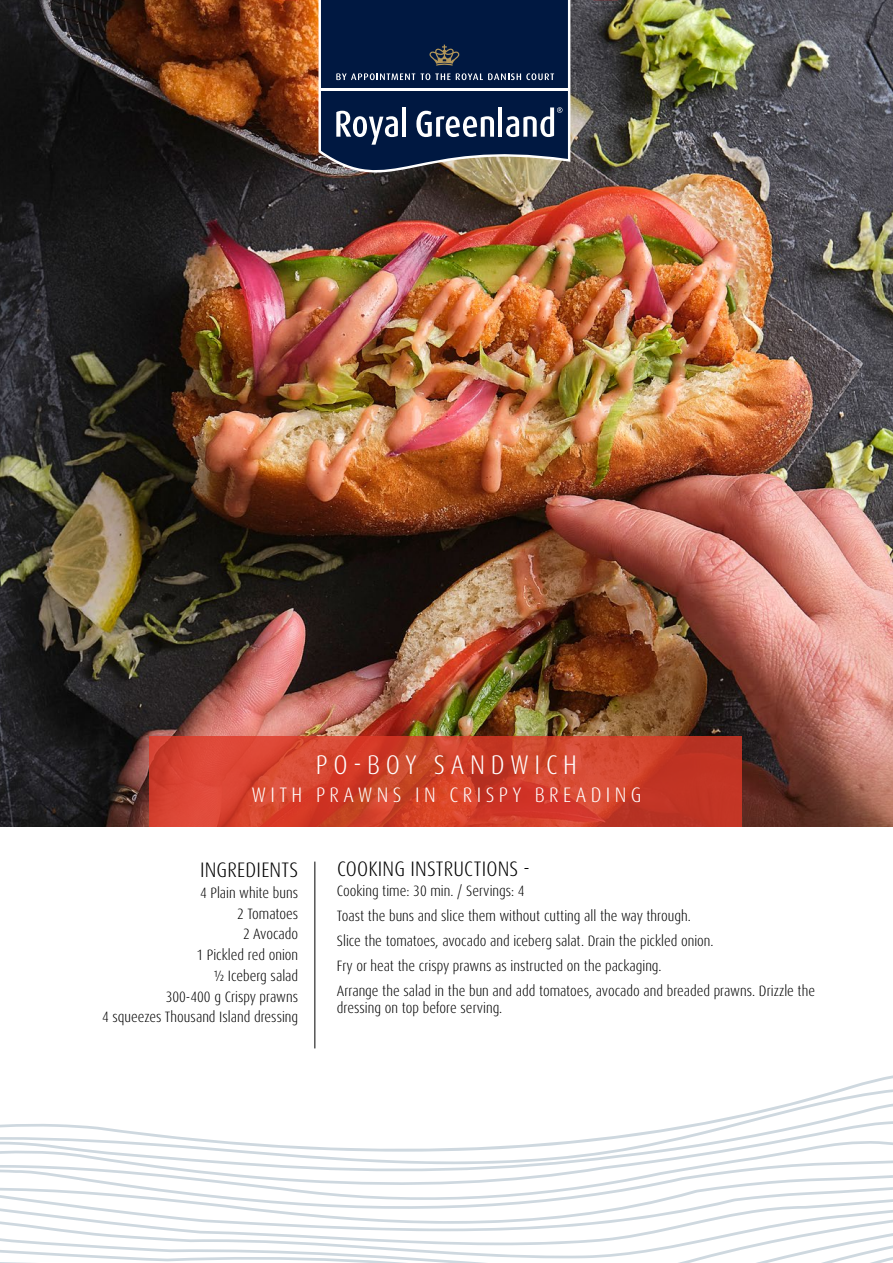
<style>
.page{position:relative;width:893px;height:1263px;background:#fff}
.page>*{position:absolute;margin:0;border:0;box-sizing:border-box;transform-origin:0 0}
.t1{font:300 condensed 27px "Dax Pro";letter-spacing:.21em;color:#fff}
.t2{font:300 condensed 21px "Dax Pro";letter-spacing:.01em;color:#000}
.t3{font:300 condensed 21px "Dax Pro";letter-spacing:.21em;color:#fff}
.t4{font:300 condensed 15px/16.5px "Dax Pro";color:#000}
</style>
<div class="page">
<img style="left:0;top:0;width:893px;height:827px">
<svg style="left:149px;top:736px;width:592px;height:91px;background:#cf402b"></svg>
<svg style="left:798px;top:1087px;width:95px;height:14px"></svg>
<svg style="left:715px;top:1101px;width:178px;height:19px"></svg>
<svg style="left:0;top:1120px;width:893px;height:21px"></svg>
<svg style="left:0;top:1141px;width:893px;height:18px"></svg>
<svg style="left:0;top:1159px;width:893px;height:13px"></svg>
<svg style="left:0;top:1172px;width:893px;height:12px"></svg>
<svg style="left:0;top:1184px;width:893px;height:11px"></svg>
<svg style="left:0;top:1195px;width:893px;height:10px"></svg>
<svg style="left:0;top:1205px;width:893px;height:8px"></svg>
<svg style="left:0;top:1213px;width:893px;height:50px"></svg>
<svg style="left:321px;top:173px;width:247px;height:17px;background:#5d5341"></svg>
<svg style="left:318px;top:0;width:252px;height:173px;background:#263958"></svg>
<svg style="left:273px;top:0;width:25px;height:1px"></svg>
<svg style="left:593px;top:0;width:25px;height:1px"></svg>
<hr style="left:315px;top:861px;width:1px;height:187px;background:#000">
<p class="t1" style="left:316px;top:747px;width:262px">PO-BOY SANDWICH</p>
<p class="t3" style="left:251px;top:781px;width:392px">WITH PRAWNS IN CRISPY BREADING</p>
<p class="t2" style="left:200px;top:856px;width:100px">INGREDIENTS</p>
<p class="t4" style="left:200px;top:884px;width:100px">4 Plain white buns</p>
<p class="t4" style="left:237px;top:905px;width:62px">2 Tomatoes</p>
<p class="t4" style="left:243px;top:926px;width:57px">2 Avocado</p>
<p class="t4" style="left:196px;top:947px;width:103px">1 Pickled red onion</p>
<p class="t4" style="left:213px;top:967px;width:86px">½ Iceberg salad</p>
<p class="t4" style="left:166px;top:988px;width:134px">300-400 g Crispy prawns</p>
<p class="t4" style="left:102px;top:1009px;width:198px">4 squeezes Thousand Island dressing</p>
<p class="t2" style="left:337px;top:855px;width:194px">COOKING INSTRUCTIONS -</p>
<p class="t4" style="left:337px;top:883px;width:189px">Cooking time: 30 min. / Servings: 4</p>
<p class="t4" style="left:337px;top:908px;width:355px">Toast the buns and slice them without cutting all the way through.</p>
<p class="t4" style="left:337px;top:933px;width:378px">Slice the tomatoes, avocado and iceberg salat. Drain the pickled onion.</p>
<p class="t4" style="left:337px;top:958px;width:326px">Fry or heat the crispy prawns as instructed on the packaging.</p>
<p class="t4" style="left:337px;top:983px;width:480px">Arrange the salad in the bun and add tomatoes, avocado and breaded prawns. Drizzle the dressing on top before serving.</p>
</div>
